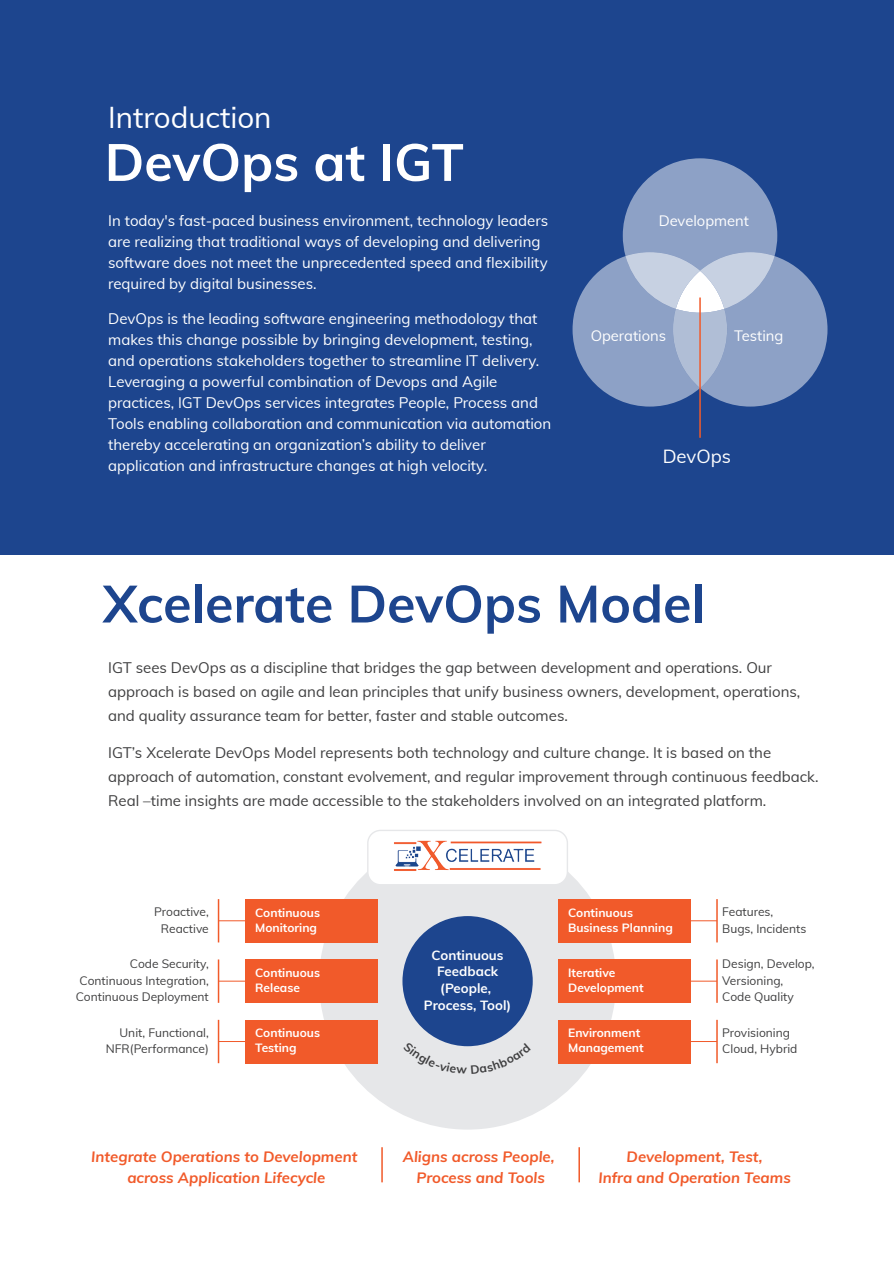
<style>
.page{position:relative;width:894px;height:1263px;background:#fff}
.page>*{position:absolute;margin:0;border:0;box-sizing:border-box;transform-origin:0 0}
.t1{font:700 51.75px "Muli";color:#1d458e}
.t2{font:700 51.75px "Muli";color:#fff}
.t3{font:29.55px "Muli";color:#fff}
.t4{font:18.6px "Muli";color:#fff}
.t5{font:15px/21px "Muli";color:#fff}
.t6{font:15px/24px "Muli";color:#3e3e3f}
.t7{font:italic 700 15px/21px "Muli";color:#f15a2a;text-align:center}
.t8{font:14.7px "Muli";color:#fff}
.t9{font:700 13.35px/16.6px "Muli";color:#fff;text-align:center}
.t10{font:12px/16.5px "Muli";color:#3e3e3f}
.t11{font:700 12px/15px "Muli";color:#fff}
</style>
<div class="page">
<div style="left:0;top:0;width:893px;height:555px;background:#1d458e"></div>
<svg style="left:572px;top:158px;width:255px;height:249px"></svg>
<hr style="left:699px;top:297px;width:1px;height:141px;background:#f15a2a">
<div style="left:319px;top:833px;width:297px;height:296px;background:#e6e7e9;border-radius:50%"></div>
<div style="left:402px;top:916px;width:130px;height:130px;background:#1d458e;border-radius:50%"></div>
<div style="left:557px;top:899px;width:133px;height:43px;background:#f15a2a"></div>
<div style="left:557px;top:959px;width:133px;height:44px;background:#f15a2a"></div>
<div style="left:557px;top:1020px;width:133px;height:43px;background:#f15a2a"></div>
<div style="left:245px;top:899px;width:132px;height:43px;background:#f15a2a"></div>
<div style="left:245px;top:959px;width:132px;height:44px;background:#f15a2a"></div>
<div style="left:245px;top:1020px;width:132px;height:43px;background:#f15a2a"></div>
<hr style="left:716px;top:899px;width:1px;height:43px;background:#f15a2a">
<hr style="left:716px;top:959px;width:1px;height:44px;background:#f15a2a">
<hr style="left:716px;top:1020px;width:1px;height:43px;background:#f15a2a">
<svg style="left:690px;top:920px;width:26px;height:1px"></svg>
<svg style="left:690px;top:981px;width:26px;height:1px"></svg>
<svg style="left:690px;top:1041px;width:26px;height:1px"></svg>
<hr style="left:218px;top:899px;width:1px;height:43px;background:#f15a2a">
<hr style="left:218px;top:959px;width:1px;height:44px;background:#f15a2a">
<hr style="left:218px;top:1020px;width:1px;height:43px;background:#f15a2a">
<svg style="left:219px;top:920px;width:26px;height:1px"></svg>
<svg style="left:219px;top:981px;width:26px;height:1px"></svg>
<svg style="left:219px;top:1041px;width:26px;height:1px"></svg>
<hr style="left:381px;top:1147px;width:1px;height:35px;background:#f15a2a">
<hr style="left:578px;top:1147px;width:1px;height:35px;background:#f15a2a">
<div style="left:367px;top:830px;width:200px;height:55px;background:#fff;border-radius:13px"></div>
<div style="left:367px;top:830px;width:201px;height:55px;border:1px solid #e6e7e9;border-radius:13px"></div>
<img style="left:394px;top:840px;width:148px;height:31px">
<svg style="left:442px;top:1041px;width:51px;height:6px"></svg>
<h2 class="t3" style="left:108px;top:96px;width:165px">Introduction</h2>
<h1 class="t2" style="left:105px;top:124px;width:360px">DevOps at IGT</h1>
<p class="t5" style="left:108px;top:210px;width:441px">In today's fast-paced business environment, technology leaders are realizing that traditional ways of developing and delivering software does not meet the unprecedented speed and flexibility required by digital businesses.</p>
<p class="t5" style="left:108px;top:307px;width:444px">DevOps is the leading software engineering methodology that makes this change possible by bringing development, testing, and operations stakeholders together to streamline IT delivery.<br>Leveraging a powerful combination of Devops and Agile practices, IGT DevOps services integrates People, Process and Tools enabling collaboration and communication via automation thereby accelerating an organization’s ability to deliver application and infrastructure changes at high velocity.</p>
<p class="t8" style="left:658px;top:210px;width:92px">Development</p>
<p class="t8" style="left:590px;top:325px;width:77px">Operations</p>
<p class="t8" style="left:733px;top:325px;width:51px">Testing</p>
<p class="t4" style="left:662px;top:443px;width:70px">DevOps</p>
<h1 class="t1" style="left:103px;top:566px;width:603px">Xcelerate DevOps Model</h1>
<p class="t6" style="left:108px;top:654px;width:693px">IGT sees DevOps as a discipline that bridges the gap between development and operations. Our approach is based on agile and lean principles that unify business owners, development, operations, and quality assurance team for better, faster and stable outcomes.</p>
<p class="t6" style="left:108px;top:740px;width:711px">IGT’s Xcelerate DevOps Model represents both technology and culture change. It is based on the approach of automation, constant evolvement, and regular improvement through continuous feedback.<br>Real –time insights are made accessible to the stakeholders involved on an integrated platform.</p>
<p class="t10" style="left:154px;top:903px;width:56px;text-align:center">Proactive,<br>Reactive</p>
<p class="t10" style="left:76px;top:955px;width:134px;text-align:right">Code Security,<br>Continuous Integration,<br>Continuous Deployment</p>
<p class="t10" style="left:106px;top:1023px;width:104px;text-align:right">Unit, Functional,<br>NFR(Performance)</p>
<p class="t11" style="left:255px;top:904px;width:66px">Continuous<br>Monitoring</p>
<p class="t11" style="left:255px;top:964px;width:66px">Continuous<br>Release</p>
<p class="t11" style="left:255px;top:1025px;width:66px">Continuous<br>Testing</p>
<p class="t9" style="left:424px;top:946px;width:89px">Continuous<br>Feedback (People,<br>Process, Tool)</p>
<p class="t11" style="left:568px;top:904px;width:106px">Continuous<br>Business Planning</p>
<p class="t11" style="left:568px;top:964px;width:77px">Iterative<br>Development</p>
<p class="t11" style="left:568px;top:1025px;width:77px">Environment<br>Management</p>
<p class="t10" style="left:722px;top:903px;width:85px">Features,<br>Bugs, Incidents</p>
<p class="t10" style="left:722px;top:955px;width:94px">Design, Develop,<br>Versioning,<br>Code Quality</p>
<p class="t10" style="left:722px;top:1023px;width:77px">Provisioning<br>Cloud, Hybrid</p>
<p class="t7" style="left:91px;top:1145px;width:267px">Integrate Operations to Development across Application Lifecycle</p>
<p class="t7" style="left:402px;top:1145px;width:153px">Aligns across People,<br>Process and Tools</p>
<p class="t7" style="left:598px;top:1145px;width:194px">Development, Test,<br>Infra and Operation Teams</p>
</div>
